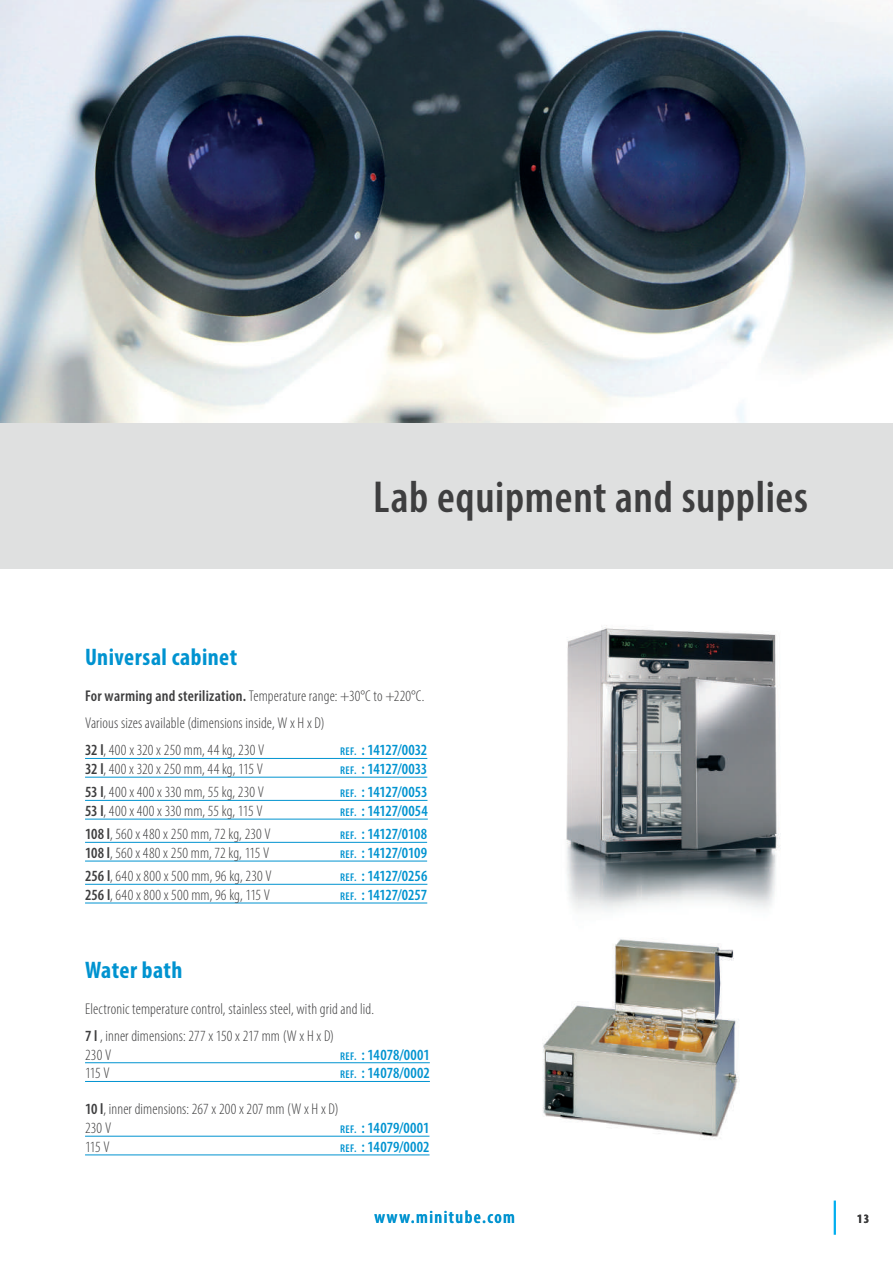
<style>
.page{position:relative;width:893px;height:1263px;background:#fff}
.page>*{position:absolute;margin:0;border:0;box-sizing:border-box;transform-origin:0 0}
.t1{font:600 condensed 45px "Myriad Pro";letter-spacing:.015em;color:#3e3e3f}
.t2{font:700 condensed 24px "Myriad Pro";letter-spacing:.02em;color:#0093d0}
.t3{font:600 condensed 18px "Myriad Pro";letter-spacing:.08em;color:#0093d0}
.t4{font:300 condensed 15.6px/27.3px "Myriad Pro";letter-spacing:.01em;color:#3e3e3f}
.t5{font:600 condensed 15.6px "Myriad Pro";letter-spacing:-.005em;color:#0093d0}
.t6{font:700 condensed 12.75px "Myriad Pro";color:#3e3e3f}
.s1{font-weight:600}
.s2{font-size:11.25px}
</style>
<div class="page">
<hr style="left:834px;top:1200px;width:2px;height:35px;background:#00aeef">
<div style="left:0;top:402px;width:893px;height:167px;background:#dfe0e0"></div>
<img style="left:542px;top:939px;width:197px;height:200px">
<img style="left:566px;top:625px;width:215px;height:286px">
<img style="left:0;top:0;width:893px;height:422px">
<hr style="left:85px;top:758px;width:342px;height:1px;background:#0093d0">
<hr style="left:85px;top:777px;width:342px;height:1px;background:#0093d0">
<hr style="left:85px;top:800px;width:342px;height:1px;background:#0093d0">
<hr style="left:85px;top:819px;width:343px;height:1px;background:#0093d0">
<hr style="left:85px;top:842px;width:342px;height:1px;background:#0093d0">
<hr style="left:85px;top:861px;width:342px;height:1px;background:#0093d0">
<hr style="left:85px;top:884px;width:342px;height:1px;background:#0093d0">
<hr style="left:85px;top:903px;width:342px;height:1px;background:#0093d0">
<hr style="left:85px;top:1062px;width:345px;height:1px;background:#0093d0">
<hr style="left:85px;top:1081px;width:345px;height:1px;background:#0093d0">
<hr style="left:85px;top:1136px;width:344px;height:1px;background:#0093d0">
<hr style="left:85px;top:1154px;width:345px;height:1px;background:#0093d0">
<h1 class="t1" style="left:373px;top:469px;width:436px">Lab equipment and supplies</h1>
<h2 class="t2" style="left:85px;top:642px;width:154px">Universal cabinet</h2>
<p class="t4" style="left:85px;top:682px;width:341px"><span class="s1">For warming and sterilization.</span> Temperature range: +30°C to +220°C.<br>Various sizes available (dimensions inside, W x H x D)<br><span class="s1">32 l</span>, 400 x 320 x 250 mm, 44 kg, 230 V</p>
<p class="t5" style="left:340px;top:741px;width:89px"><span class="s2">REF.</span> : 14127/0032</p>
<p class="t4" style="left:85px;top:755px;width:179px"><span class="s1">32 l</span>, 400 x 320 x 250 mm, 44 kg, 115 V</p>
<p class="t5" style="left:340px;top:759px;width:89px"><span class="s2">REF.</span> : 14127/0033</p>
<p class="t4" style="left:85px;top:778px;width:181px"><span class="s1">53 l</span>, 400 x 400 x 330 mm, 55 kg, 230 V</p>
<p class="t5" style="left:340px;top:783px;width:89px"><span class="s2">REF.</span> : 14127/0053</p>
<p class="t4" style="left:85px;top:797px;width:179px"><span class="s1">53 l</span>, 400 x 400 x 330 mm, 55 kg, 115 V</p>
<p class="t5" style="left:340px;top:801px;width:89px"><span class="s2">REF.</span> : 14127/0054</p>
<p class="t4" style="left:85px;top:820px;width:187px"><span class="s1">108 l</span>, 560 x 480 x 250 mm, 72 kg, 230 V</p>
<p class="t5" style="left:340px;top:824px;width:88px"><span class="s2">REF.</span> : 14127/0108</p>
<p class="t4" style="left:85px;top:839px;width:186px"><span class="s1">108 l</span>, 560 x 480 x 250 mm, 72 kg, 115 V</p>
<p class="t5" style="left:340px;top:843px;width:88px"><span class="s2">REF.</span> : 14127/0109</p>
<p class="t4" style="left:85px;top:862px;width:188px"><span class="s1">256 l</span>, 640 x 800 x 500 mm, 96 kg, 230 V</p>
<p class="t5" style="left:340px;top:866px;width:89px"><span class="s2">REF.</span> : 14127/0256</p>
<p class="t4" style="left:85px;top:881px;width:187px"><span class="s1">256 l</span>, 640 x 800 x 500 mm, 96 kg, 115 V</p>
<p class="t5" style="left:340px;top:885px;width:89px"><span class="s2">REF.</span> : 14127/0257</p>
<h2 class="t2" style="left:85px;top:955px;width:99px">Water bath</h2>
<p class="t4" style="left:85px;top:995px;width:291px">Electronic temperature control, stainless steel, with grid and lid.<br><span class="s1">7 l</span> , inner dimensions: 277 x 150 x 217 mm (W x H x D)</p>
<p class="t4" style="left:85px;top:1041px;width:28px">230 V</p>
<p class="t5" style="left:340px;top:1045px;width:91px"><span class="s2">REF.</span> : 14078/0001</p>
<p class="t4" style="left:85px;top:1059px;width:26px">115 V</p>
<p class="t5" style="left:340px;top:1064px;width:91px"><span class="s2">REF.</span> : 14078/0002</p>
<p class="t4" style="left:85px;top:1100px;width:255px;line-height:18.8px"><span class="s1">10 l</span>, inner dimensions: 267 x 200 x 207 mm (W x H x D)<br>230 V</p>
<p class="t5" style="left:340px;top:1118px;width:91px"><span class="s2">REF.</span> : 14079/0001</p>
<p class="t4" style="left:85px;top:1133px;width:26px">115 V</p>
<p class="t5" style="left:340px;top:1137px;width:91px"><span class="s2">REF.</span> : 14079/0002</p>
<p class="t3" style="left:374px;top:1205px;width:142px">www.minitube.com</p>
<p class="t6" style="left:857px;top:1211px;width:13px">13</p>
</div>
